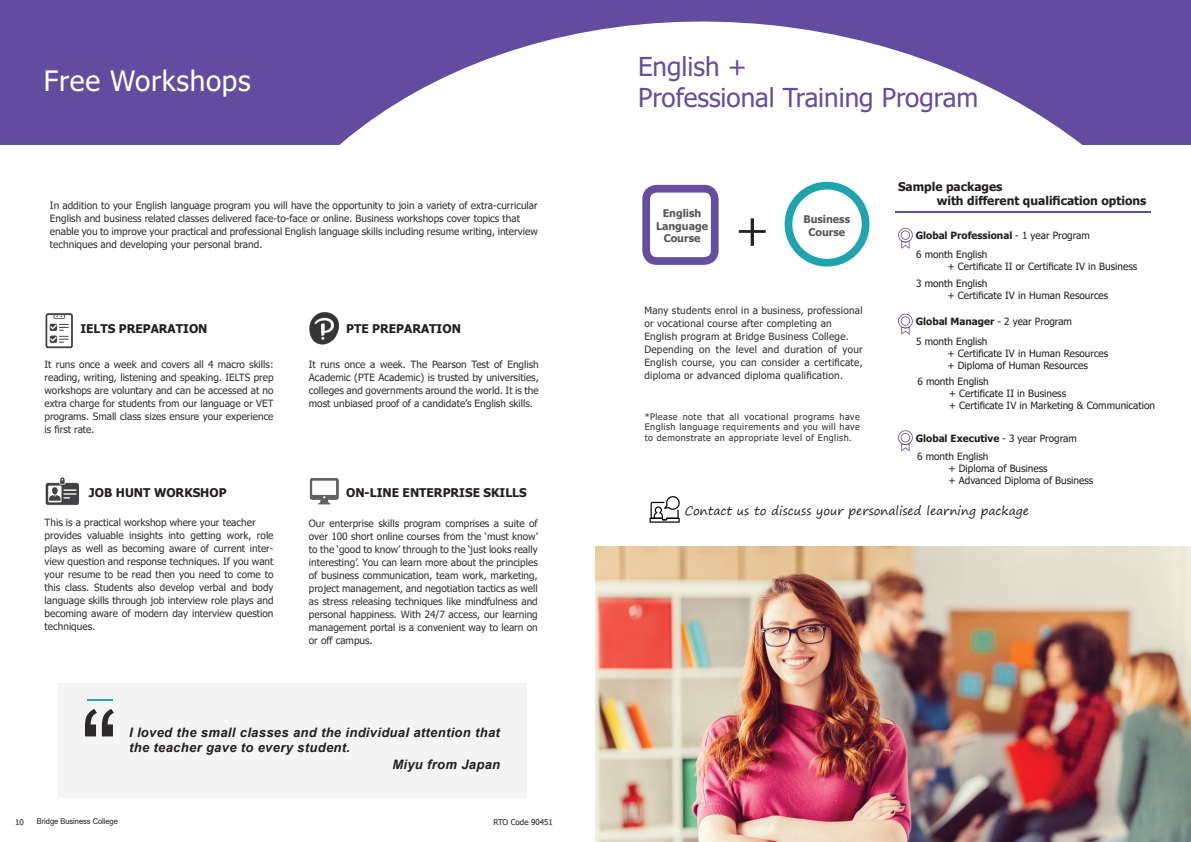
<style>
.page{position:relative;width:1191px;height:842px;background:#fff}
.page>*{position:absolute;margin:0;border:0;box-sizing:border-box;transform-origin:0 0}
.t1{font:117.5px "Arial";color:#231f20}
.t2{font:56.5px "Minion Pro";color:#231f20}
.t3{font:28px "Tahoma";letter-spacing:.025em;color:#fff}
.t4{font:26px "Tahoma";color:#654da0}
.t5{font:italic 700 13px/15.6px "Arial";letter-spacing:.025em;color:#231f20}
.t6{font:700 12px "Tahoma";color:#231f20}
.t7{font:12px "Segoe Print";color:#231f20}
.t8{font:700 10.6px/12.7px "Tahoma";color:#57585a;text-align:center}
.t9{font:10px/13px "Tahoma";color:#312f30;text-align:justify}
.t10{font:10px "Tahoma";color:#231f20}
.t11{font:10px/13px "Tahoma";letter-spacing:.025em;color:#312f30}
.t12{font:700 10px "Tahoma";color:#231f20}
.t13{font:9px/10.8px "Tahoma";letter-spacing:.05em;color:#312f30;text-align:justify}
.t14{font:8px "Arial";letter-spacing:-.01em;color:#231f20;scale:.95 1}
.t15{font:8px "Tahoma";color:#231f20}
.s1{font-weight:400}
</style>
<div class="page">
<div style="left:0;top:0;width:1191px;height:145px;background:#634c9f"></div>
<svg style="left:339px;top:21px;width:812px;height:420px"></svg>
<svg style="left:348px;top:426px;width:1px;height:15px"></svg>
<svg style="left:429px;top:424px;width:1px;height:17px"></svg>
<div style="left:642px;top:185px;width:76px;height:80px;border:8px solid #654da0;border-radius:11px"></div>
<div style="left:784px;top:182px;width:85px;height:85px;border:8px solid #1fa3ac;border-radius:50%"></div>
<hr style="left:895px;top:211px;width:255px;height:2px;background:#634c9f">
<svg style="left:898px;top:228px;width:14px;height:21px"></svg>
<img style="left:45px;top:477px;width:35px;height:28px">
<img style="left:45px;top:313px;width:28px;height:36px">
<img style="left:309px;top:312px;width:31px;height:33px">
<img style="left:309px;top:478px;width:30px;height:27px">
<svg style="left:649px;top:496px;width:31px;height:27px"></svg>
<svg style="left:898px;top:314px;width:14px;height:20px"></svg>
<svg style="left:898px;top:430px;width:14px;height:21px"></svg>
<img style="left:595px;top:546px;width:596px;height:296px">
<div style="left:58px;top:683px;width:469px;height:115px;background:#f4f4f4"></div>
<svg style="left:88px;top:699px;width:25px;height:1px"></svg>
<p class="t3" style="left:44px;top:62px;width:208px">Free Workshops</p>
<p class="t9" style="left:50px;top:200px;width:489px">In addition to your English language program you will have the opportunity to join a variety of extra-curricular<br>English and business related classes delivered face-to-face or online. Business workshops cover topics that</p>
<p class="t9" style="left:50px;top:226px;width:489px">enable you to improve your practical and professional English language skills including resume writing, interview techniques and developing your personal brand.</p>
<p class="t6" style="left:80px;top:321px;width:129px">IELTS PREPARATION</p>
<p class="t6" style="left:346px;top:321px;width:116px">PTE PREPARATION</p>
<p class="t9" style="left:45px;top:358px;width:230px">It runs once a week and covers all 4 macro skills: reading, writing, listening and speaking. IELTS prep workshops are voluntary and can be accessed at no extra charge for students from our language or VET programs. Small class sizes ensure your experience is first rate.</p>
<p class="t9" style="left:309px;top:358px;width:231px">It runs once a week. The Pearson Test of English Academic (PTE Academic) is trusted by universities, colleges and governments around the world. It is the most unbiased proof of a candidate’s English skills.</p>
<p class="t6" style="left:89px;top:484px;width:139px">JOB HUNT WORKSHOP</p>
<p class="t9" style="left:45px;top:516px;width:212px">This is a practical workshop where your teacher</p>
<p class="t9" style="left:45px;top:529px;width:230px">provides valuable insights into getting work, role plays as well as becoming aware of current inter&shy;view question and response techniques. If you want your resume to be read then you need to come to this class. Students also develop verbal and body language skills through job interview role plays and becoming aware of modern day interview question techniques.</p>
<p class="t6" style="left:346px;top:484px;width:182px">ON-LINE ENTERPRISE SKILLS</p>
<p class="t9" style="left:309px;top:518px;width:230px">Our enterprise skills program comprises a suite of over 100 short online courses from the ‘must know’ to the ‘good to know’ through to the ‘just looks really interesting’. You can learn more about the principles of business communication, team work, marketing, project management, and negotiation tactics as well as stress releasing techniques like mindfulness and personal happiness. With 24/7 access, our learning management portal is a convenient way to learn on or off campus.</p>
<h1 class="t1" style="left:78px;top:672px;width:44px">‘‘</h1>
<p class="t5" style="left:129px;top:724px;width:372px">I loved the small classes and the individual attention that the teacher gave to every student.</p>
<p class="t5" style="left:392px;top:757px;width:109px">Miyu from Japan</p>
<p class="t15" style="left:15px;top:816px;width:10px">10</p>
<p class="t14" style="left:37px;top:816px;width:87px">Bridge Business College</p>
<p class="t15" style="left:493px;top:817px;width:61px">RTO Code 90451</p>
<p class="t4" style="left:638px;top:49px;width:110px">English +</p>
<p class="t4" style="left:638px;top:80px;width:342px">Professional Training Program</p>
<p class="t8" style="left:656px;top:207px;width:54px">English<br>Language<br>Course</p>
<p class="t2" style="left:736px;top:190px;width:34px">+</p>
<p class="t8" style="left:803px;top:213px;width:48px">Business<br>Course</p>
<p class="t11" style="left:644px;top:304px;width:220px">Many students enrol in a business, professional or vocational course after completing an</p>
<p class="t11" style="left:644px;top:330px;width:206px">English program at Bridge Business College.</p>
<p class="t9" style="left:644px;top:343px;width:220px">Depending on the level and duration of your English course, you can consider a certificate, diploma or advanced diploma qualification.</p>
<p class="t13" style="left:644px;top:411px;width:217px">*Please note that all vocational programs have English language requirements and you will have to demonstrate an appropriate level of English.</p>
<p class="t6" style="left:898px;top:178px;width:106px">Sample packages</p>
<p class="t6" style="left:936px;top:193px;width:211px">with different qualification options</p>
<p class="t12" style="left:915px;top:229px;width:176px">Global Professional <span class="s1">- 1 year Program</span></p>
<p class="t10" style="left:916px;top:248px;width:73px">6 month English</p>
<p class="t10" style="left:947px;top:260px;width:191px">+ Certificate II or Certificate IV in Business</p>
<p class="t10" style="left:916px;top:276px;width:73px">3 month English</p>
<p class="t10" style="left:947px;top:288px;width:162px">+ Certificate IV in Human Resources</p>
<p class="t12" style="left:915px;top:314px;width:158px">Global Manager <span class="s1">- 2 year Program</span></p>
<p class="t10" style="left:916px;top:335px;width:73px">5 month English</p>
<p class="t10" style="left:947px;top:347px;width:162px">+ Certificate IV in Human Resources</p>
<p class="t10" style="left:947px;top:359px;width:142px">+ Diploma of Human Resources</p>
<p class="t10" style="left:917px;top:374px;width:73px">6 month English</p>
<p class="t10" style="left:948px;top:386px;width:119px">+ Certificate II in Business</p>
<p class="t10" style="left:948px;top:398px;width:208px">+ Certificate IV in Marketing &amp; Communication</p>
<p class="t12" style="left:915px;top:431px;width:163px">Global Executive <span class="s1">- 3 year Program</span></p>
<p class="t10" style="left:917px;top:450px;width:73px">6 month English</p>
<p class="t10" style="left:948px;top:462px;width:101px">+ Diploma of Business</p>
<p class="t10" style="left:948px;top:474px;width:146px">+ Advanced Diploma of Business</p>
<p class="t7" style="left:685px;top:500px;width:345px">Contact us to discuss your personalised learning package</p>
</div>
